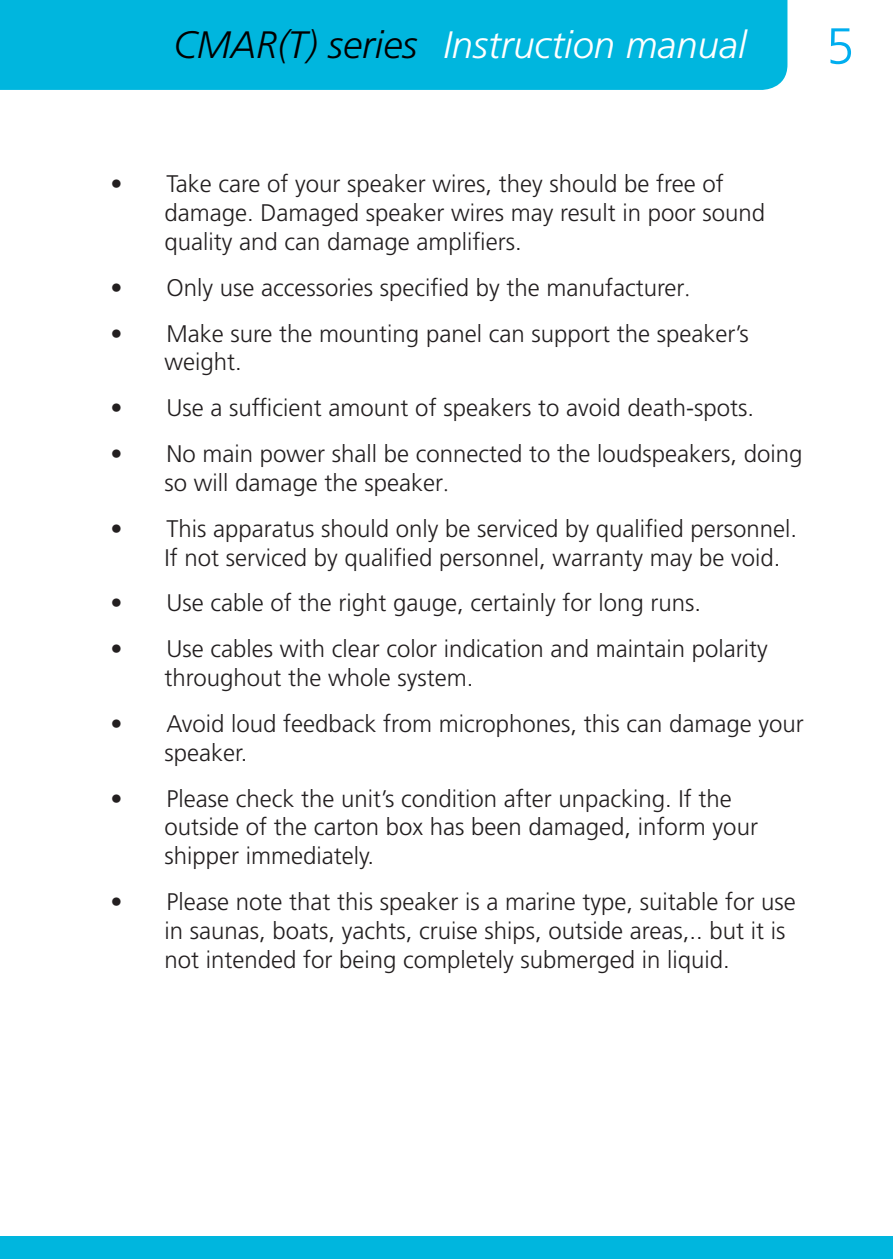
<style>
.page{position:relative;width:893px;height:1259px;background:#fff}
.page>*{position:absolute;margin:0;border:0;box-sizing:border-box;transform-origin:0 0}
.t1{font:300 51px "Frutiger LT Std";color:#00aeef}
.t2{font:italic 300 38.1px "Frutiger LT Std";color:#fff}
.t3{font:300 24px/28.8px "Frutiger LT Std";color:#231f20}
.s1{color:#000}
.s2{font-family:"Adobe Song Std"}
</style>
<div class="page">
<div style="left:0;top:0;width:787px;height:90px;background:#00b6de"></div>
<div style="left:0;top:1236px;width:893px;height:23px;background:#00b6de"></div>
<h2 class="t2" style="left:173px;top:23px;width:575px"><span class="s1">CMAR(T) series</span> Instruction manual</h2>
<h1 class="t1" style="left:826px;top:17px;width:30px">5</h1>
<p class="t3" style="left:164px;top:170px;width:602px;text-indent:-54px">• Take care of your speaker wires, they should be free of damage. Damaged speaker wires may result in poor sound quality and can damage amplifiers.</p>
<p class="t3" style="left:110px;top:273px;width:581px">• Only use accessories specified by the manufacturer<span class="s2">.</span></p>
<p class="t3" style="left:164px;top:319px;width:586px;text-indent:-54px">• Make sure the mounting panel can support the speaker’s weight.</p>
<p class="t3" style="left:110px;top:394px;width:645px">• Use a sufficient amount of speakers to avoid death-spots.</p>
<p class="t3" style="left:164px;top:440px;width:640px;text-indent:-54px">• No main power shall be connected to the loudspeakers, doing so will damage the speaker<span class="s2">.</span></p>
<p class="t3" style="left:164px;top:514px;width:634px;text-indent:-54px">• This apparatus should only be serviced by qualified personnel.<br>If not serviced by qualified personnel, warranty may be void.</p>
<p class="t3" style="left:110px;top:589px;width:592px">• Use cable of the right gauge, certainly for long runs.</p>
<p class="t3" style="left:164px;top:635px;width:605px;text-indent:-54px">• Use cables with clear color indication and maintain polarity throughout the whole system.</p>
<p class="t3" style="left:164px;top:709px;width:641px;text-indent:-54px">• Avoid loud feedback from microphones, this can damage your speaker.</p>
<p class="t3" style="left:164px;top:784px;width:595px;text-indent:-54px">• Please check the unit’s condition after unpacking. If the outside of the carton box has been damaged, inform your shipper immediately.</p>
<p class="t3" style="left:164px;top:887px;width:633px;text-indent:-54px">• Please note that this speaker is a marine type, suitable for use in saunas, boats, yachts, cruise ships, outside areas,.. but it is not intended for being completely submerged in liquid.</p>
</div>
